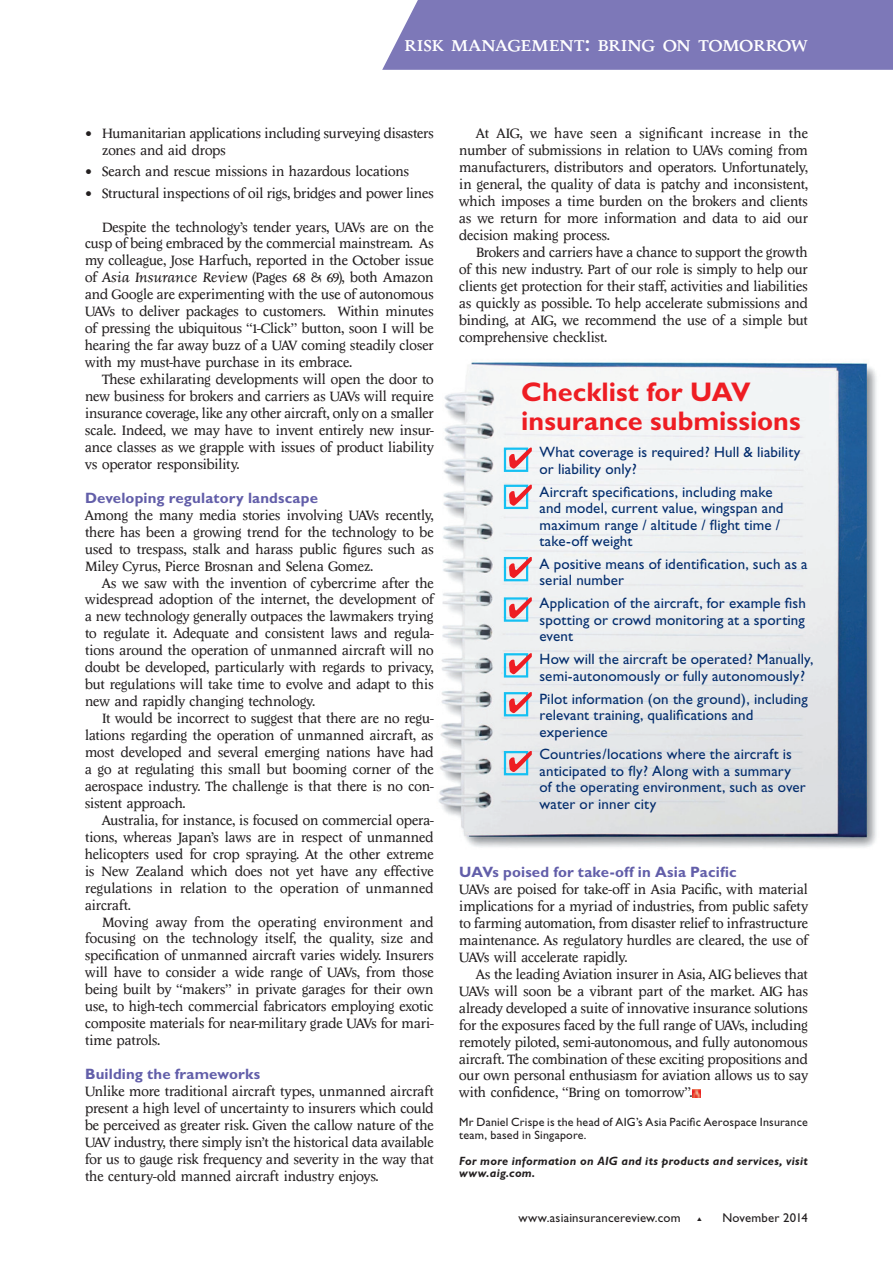
<style>
.page{position:relative;width:893px;height:1263px;background:#fff}
.page>*{position:absolute;margin:0;border:0;box-sizing:border-box;transform-origin:0 0}
.t1{font:700 27px/28.5px "Gill Sans";color:#ee1d23}
.t2{font:22.5px "Economist 101 Small Cap";letter-spacing:-.02em;color:#fff}
.t3{font:15px/16.5px "Gill Sans";letter-spacing:.01em;color:#032d6d}
.t4{font:700 15px "Gill Sans";letter-spacing:.01em;color:#625ea9}
.t5{font:13.95px/17px "Economist 101";letter-spacing:-.005em;color:#231f20;text-align:justify}
.t6{font:12.75px "Gill Sans";letter-spacing:.015em;color:#231f20}
.t7{font:12px/13.5px "Gill Sans";letter-spacing:.015em;color:#231f20}
.t8{font:italic 700 12px/12px "Gill Sans";letter-spacing:.02em;color:#231f20}
.s1{font-style:italic}
</style>
<div class="page">
<div style="left:382px;top:0;width:511px;height:70px;background:#7d78b8"></div>
<img style="left:438px;top:362px;width:439px;height:486px">
<div style="left:504px;top:448px;width:24px;height:24px;border:2px solid #15c0f2"></div>
<svg style="left:509px;top:448px;width:23px;height:21px"></svg>
<div style="left:504px;top:597px;width:24px;height:25px;border:2px solid #15c0f2"></div>
<svg style="left:509px;top:597px;width:23px;height:21px"></svg>
<div style="left:504px;top:485px;width:24px;height:24px;border:2px solid #15c0f2"></div>
<svg style="left:509px;top:485px;width:23px;height:21px"></svg>
<div style="left:504px;top:653px;width:24px;height:24px;border:2px solid #15c0f2"></div>
<svg style="left:509px;top:653px;width:23px;height:21px"></svg>
<div style="left:504px;top:557px;width:24px;height:24px;border:2px solid #15c0f2"></div>
<svg style="left:509px;top:557px;width:23px;height:21px"></svg>
<div style="left:504px;top:692px;width:24px;height:24px;border:2px solid #15c0f2"></div>
<svg style="left:509px;top:692px;width:23px;height:21px"></svg>
<div style="left:504px;top:751px;width:24px;height:24px;border:2px solid #15c0f2"></div>
<svg style="left:509px;top:751px;width:23px;height:21px"></svg>
<svg style="left:692px;top:1089px;width:9px;height:8px"></svg>
<h2 class="t2" style="left:404px;top:34px;width:405px">Risk Management: Bring On Tomorrow</h2>
<p class="t5" style="left:102px;top:125px;width:333px;text-indent:-17px">• Humanitarian applications including surveying disasters zones and aid drops</p>
<p class="t5" style="left:85px;top:163px;width:326px">• Search and rescue missions in hazardous locations</p>
<p class="t5" style="left:85px;top:185px;width:350px">• Structural inspections of oil rigs, bridges and power lines</p>
<p class="t5" style="left:85px;top:219px;width:350px;text-indent:17px">Despite the technology’s tender years, UAVs are on the cusp of being embraced by the commercial mainstream. As my colleague, Jose Harfuch, reported in the October issue of <span class="s1">Asia Insurance Review</span> (Pages 68 &amp; 69), both Amazon and Google are experimenting with the use of autonomous UAVs to deliver packages to customers. Within minutes of pressing the ubiquitous “1-Click” button, soon I will be hearing the far away buzz of a UAV coming steadily closer with my must-have purchase in its embrace.</p>
<p class="t5" style="left:85px;top:371px;width:350px;text-indent:17px">These exhilarating developments will open the door to new business for brokers and carriers as UAVs will require insurance coverage, like any other aircraft, only on a smaller scale. Indeed, we may have to invent entirely new insur&shy;ance classes as we grapple with issues of product liability vs operator responsibility.</p>
<p class="t4" style="left:85px;top:489px;width:235px">Developing regulatory landscape</p>
<p class="t5" style="left:85px;top:507px;width:350px">Among the many media stories involving UAVs recently, there has been a growing trend for the technology to be used to trespass, stalk and harass public figures such as Miley Cyrus, Pierce Brosnan and Selena Gomez.</p>
<p class="t5" style="left:85px;top:574px;width:350px;text-indent:17px">As we saw with the invention of cybercrime after the widespread adoption of the internet, the development of a new technology generally outpaces the lawmakers trying to regulate it. Adequate and consistent laws and regula&shy;tions around the operation of unmanned aircraft will no doubt be developed, particularly with regards to privacy, but regulations will take time to evolve and adapt to this new and rapidly changing technology.</p>
<p class="t5" style="left:85px;top:710px;width:350px;text-indent:17px">It would be incorrect to suggest that there are no regu&shy;lations regarding the operation of unmanned aircraft, as most developed and several emerging nations have had a go at regulating this small but booming corner of the aerospace industry. The challenge is that there is no con&shy;sistent approach.</p>
<p class="t5" style="left:85px;top:812px;width:350px;text-indent:17px">Australia, for instance, is focused on commercial opera&shy;tions, whereas Japan’s laws are in respect of unmanned helicopters used for crop spraying. At the other extreme is New Zealand which does not yet have any effective regulations in relation to the operation of unmanned aircraft.</p>
<p class="t5" style="left:85px;top:913px;width:350px;text-indent:17px">Moving away from the operating environment and focusing on the technology itself, the quality, size and specification of unmanned aircraft varies widely. Insurers will have to consider a wide range of UAVs, from those being built by “makers” in private garages for their own use, to high-tech commercial fabricators employing exotic composite materials for near-military grade UAVs for mari&shy;time patrols.</p>
<p class="t4" style="left:85px;top:1065px;width:177px">Building the frameworks</p>
<p class="t5" style="left:85px;top:1083px;width:350px">Unlike more traditional aircraft types, unmanned aircraft present a high level of uncertainty to insurers which could be perceived as greater risk. Given the callow nature of the UAV industry, there simply isn’t the historical data available for us to gauge risk frequency and severity in the way that the century-old manned aircraft industry enjoys.</p>
<p class="t5" style="left:459px;top:125px;width:350px;text-indent:17px">At AIG, we have seen a significant increase in the number of submissions in relation to UAVs coming from manufacturers, distributors and operators. Unfortunately, in general, the quality of data is patchy and inconsistent, which imposes a time burden on the brokers and clients as we return for more information and data to aid our decision making process.</p>
<p class="t5" style="left:459px;top:244px;width:350px;text-indent:17px">Brokers and carriers have a chance to support the growth of this new industry. Part of our role is simply to help our clients get protection for their staff, activities and liabilities as quickly as possible. To help accelerate submissions and binding, at AIG, we recommend the use of a simple but comprehensive checklist.</p>
<h1 class="t1" style="left:521px;top:378px;width:281px">Checklist for UAV insurance submissions</h1>
<p class="t3" style="left:539px;top:444px;width:262px">What coverage is required? Hull &amp; liability or liability only?</p>
<p class="t3" style="left:539px;top:483px;width:245px">Aircraft specifications, including make and model, current value, wingspan and maximum range / altitude / flight time / take-off weight</p>
<p class="t3" style="left:539px;top:556px;width:270px">A positive means of identification, such as a serial number</p>
<p class="t3" style="left:539px;top:595px;width:268px;text-align:justify">Application of the aircraft, for example fish spotting or crowd monitoring at a sporting event</p>
<p class="t3" style="left:539px;top:651px;width:275px">How will the aircraft be operated? Manually, semi-autonomously or fully autonomously?</p>
<p class="t3" style="left:539px;top:690px;width:270px">Pilot information (on the ground), including relevant training, qualifications and experience</p>
<p class="t3" style="left:539px;top:746px;width:268px">Countries/locations where the aircraft is anticipated to fly? Along with a summary of the operating environment, such as over water or inner city</p>
<p class="t4" style="left:459px;top:863px;width:279px">UAVs poised for take-off in Asia Pacific</p>
<p class="t5" style="left:459px;top:881px;width:350px">UAVs are poised for take-off in Asia Pacific, with material implications for a myriad of industries, from public safety to farming automation, from disaster relief to infrastructure maintenance. As regulatory hurdles are cleared, the use of UAVs will accelerate rapidly.</p>
<p class="t5" style="left:459px;top:966px;width:350px;text-indent:17px">As the leading Aviation insurer in Asia, AIG believes that UAVs will soon be a vibrant part of the market. AIG has already developed a suite of innovative insurance solutions for the exposures faced by the full range of UAVs, including remotely piloted, semi-autonomous, and fully autonomous aircraft. The combination of these exciting propositions and our own personal enthusiasm for aviation allows us to say with confidence, “Bring on tomorrow”.</p>
<p class="t7" style="left:459px;top:1115px;width:350px">Mr Daniel Crispe is the head of AIG’s Asia Pacific Aerospace Insurance team, based in Singapore.</p>
<p class="t8" style="left:459px;top:1155px;width:350px">For more information on AIG and its products and services, visit www.aig.com.</p>
<p class="t6" style="left:518px;top:1211px;width:164px">www.asiainsurancereview.com</p>
<p class="t6" style="left:697px;top:1211px;width:112px">▲ November 2014</p>
</div>
